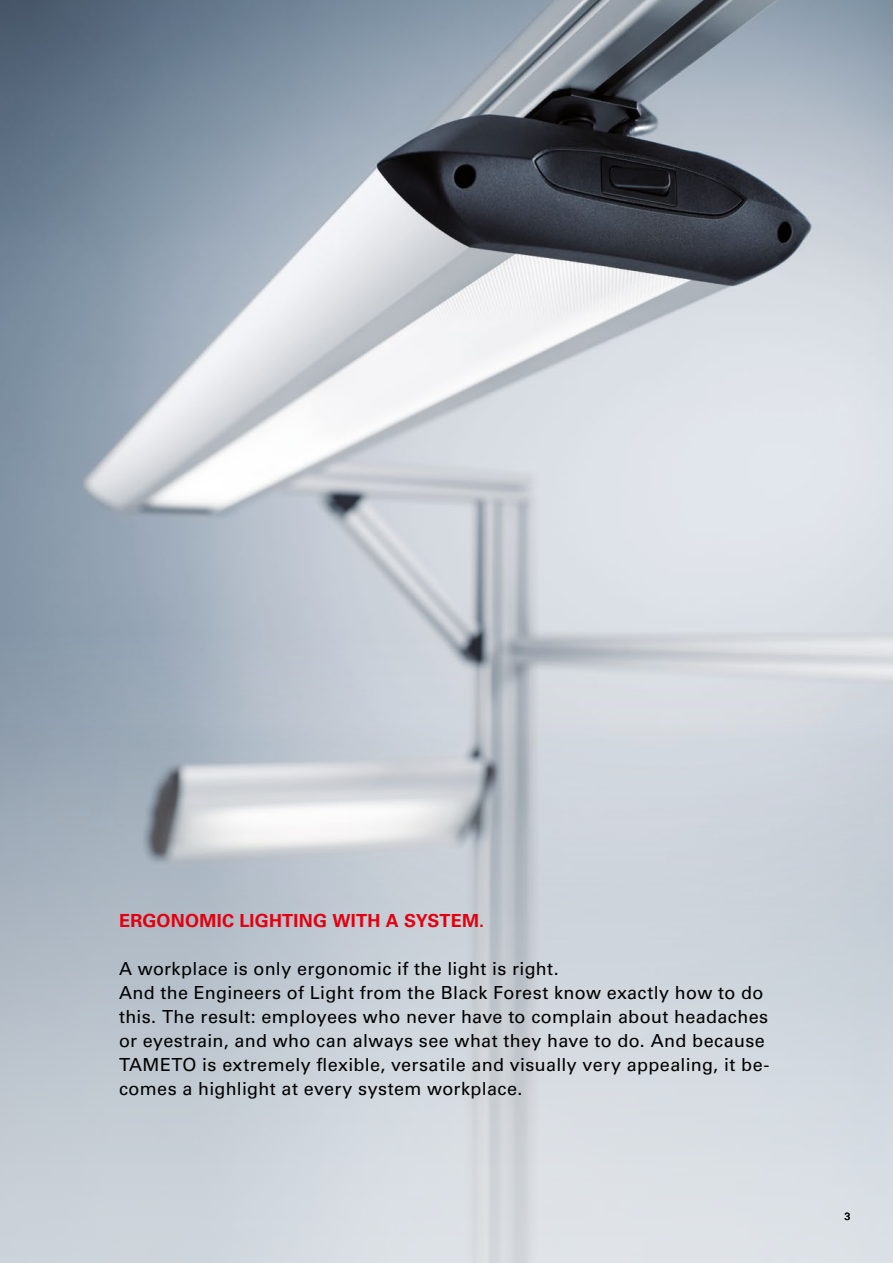
<style>
.page{position:relative;width:893px;height:1263px;background:#fff}
.page>*{position:absolute;margin:0;border:0;box-sizing:border-box;transform-origin:0 0}
.t1{font:18px/24px "Univers LT Pro 55 Roman";letter-spacing:.015em;color:#000}
.t2{font:700 18px "Univers LT Pro 65";letter-spacing:.015em;color:#e3000f}
.t3{font:10.5px "Univers LT Pro 55 Roman";color:#000}
</style>
<div class="page">
<img style="left:0;top:0;width:893px;height:631px">
<svg style="left:0;top:631px;width:893px;height:632px;background:#c5ccd4"></svg>
<p class="t2" style="left:119px;top:910px;width:367px">ERGONOMIC LIGHTING WITH A SYSTEM.</p>
<p class="t1" style="left:119px;top:957px;width:652px">A workplace is only ergonomic if the light is right.<br>And the Engineers of Light from the Black Forest know exactly how to do this. The result: employees who never have to complain about headaches or eyestrain, and who can always see what they have to do. And because TAMETO is extremely flexible, versatile and visually very appealing, it be&shy;comes a highlight at every system workplace.</p>
<p class="t3" style="left:845px;top:1210px;width:7px">3</p>
</div>
